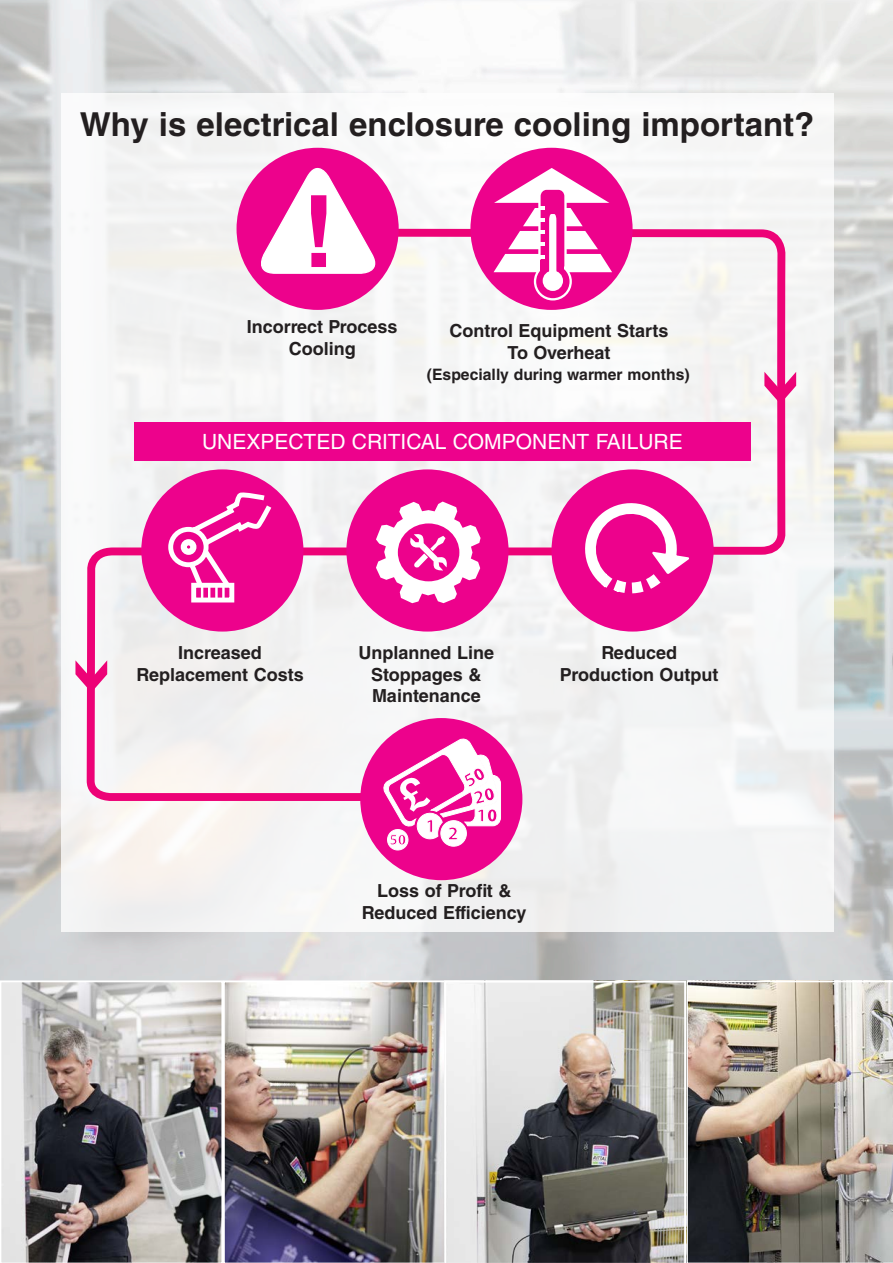
<style>
.page{position:relative;width:893px;height:1263px;background:#fff}
.page>*{position:absolute;margin:0;border:0;box-sizing:border-box;transform-origin:0 0}
.t1{font:700 99.9px "Helvetica LT Std";color:#ed028c}
._03__Titulo_2_lineas{font:700 33px "Helvetica LT Std";color:#231f20}
._03__Titulo_2_lineas-2{font:21px "Helvetica LT Std";color:#fff}
._03__Titulo_2_lineas-3{font:700 18px/21.6px "Helvetica LT Std";color:#231f20;text-align:center}
._03__Titulo_2_lineas-4{font:700 15.75px "Helvetica LT Std";color:#231f20}
</style>
<div class="page">
<img style="left:0;top:0;width:893px;height:980px">
<div style="left:61px;top:93px;width:772px;height:838px;background:#f5f5f5"></div>
<svg style="left:86px;top:547px;width:611px;height:258px"></svg>
<svg style="left:789px;top:372px;width:7px;height:22px"></svg>
<svg style="left:258px;top:228px;width:531px;height:331px"></svg>
<div style="left:346px;top:469px;width:163px;height:162px;background:#ed028c;border-radius:50%"></div>
<div style="left:360px;top:718px;width:162px;height:162px;background:#ed028c;border-radius:50%"></div>
<div style="left:141px;top:469px;width:162px;height:162px;background:#ed028c;border-radius:50%"></div>
<div style="left:551px;top:469px;width:163px;height:162px;background:#ed028c;border-radius:50%"></div>
<div style="left:134px;top:423px;width:617px;height:38px;background:#ed028c"></div>
<div style="left:237px;top:148px;width:162px;height:162px;background:#ed028c;border-radius:50%"></div>
<svg style="left:254px;top:158px;width:128px;height:116px"></svg>
<div style="left:470px;top:148px;width:163px;height:162px;background:#ed028c;border-radius:50%"></div>
<svg style="left:535px;top:264px;width:36px;height:35px"></svg>
<div style="left:534px;top:262px;width:38px;height:38px;border:2px solid #fff;border-radius:50%"></div>
<div style="left:544px;top:272px;width:18px;height:18px;background:#fff;border-radius:50%"></div>
<div style="left:543px;top:271px;width:20px;height:20px;border:2px solid #fff;border-radius:50%"></div>
<svg style="left:75px;top:660px;width:32px;height:32px"></svg>
<svg style="left:585px;top:503px;width:104px;height:91px"></svg>
<svg style="left:168px;top:492px;width:103px;height:108px"></svg>
<hr style="left:215px;top:586px;width:3px;height:14px;background:#fff">
<hr style="left:222px;top:586px;width:3px;height:14px;background:#fff">
<div style="left:191px;top:583px;width:43px;height:19px;border:5px solid #fff"></div>
<svg style="left:376px;top:501px;width:105px;height:102px"></svg>
<svg style="left:494px;top:168px;width:118px;height:118px"></svg>
<svg style="left:0;top:980px;width:223px;height:283px;background:#989594"></svg>
<img style="left:223px;top:980px;width:221px;height:283px">
<img style="left:686px;top:980px;width:207px;height:283px">
<img style="left:444px;top:982px;width:241px;height:281px">
<svg style="left:383px;top:738px;width:118px;height:113px"></svg>
<p class="_03__Titulo_2_lineas" style="left:80px;top:104px;width:736px">Why is electrical enclosure cooling important?</p>
<p class="t1" style="left:302px;top:171px;width:35px">!</p>
<p class="_03__Titulo_2_lineas-3" style="left:247px;top:316px;width:152px">Incorrect Process<br>Cooling</p>
<p class="_03__Titulo_2_lineas-3" style="left:449px;top:320px;width:221px">Control Equipment Starts<br>To Overheat</p>
<p class="_03__Titulo_2_lineas-4" style="left:427px;top:365px;width:264px">(Especially during warmer months)</p>
<p class="_03__Titulo_2_lineas-2" style="left:202px;top:430px;width:482px">UNEXPECTED CRITICAL COMPONENT FAILURE</p>
<p class="_03__Titulo_2_lineas-3" style="left:359px;top:642px;width:137px">Unplanned Line<br>Stoppages &amp;<br>Maintenance</p>
<p class="_03__Titulo_2_lineas-3" style="left:137px;top:642px;width:169px">Increased<br>Replacement Costs</p>
<p class="_03__Titulo_2_lineas-3" style="left:560px;top:642px;width:160px">Reduced<br>Production Output</p>
<p class="_03__Titulo_2_lineas-3" style="left:362px;top:880px;width:166px">Loss of Profit &amp;<br>Reduced Efficiency</p>
</div>
